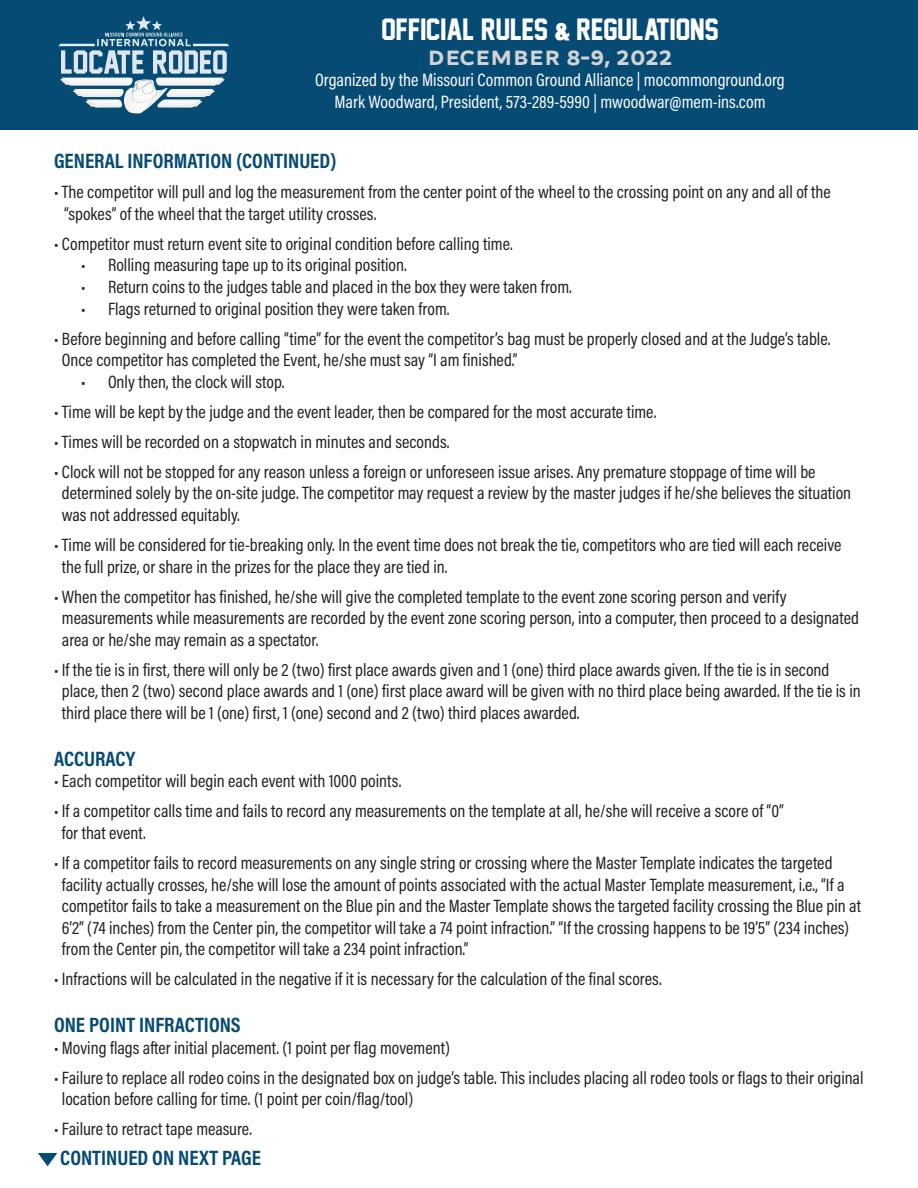
<style>
.page{position:relative;width:918px;height:1188px;background:#fff}
.page>*{position:absolute;margin:0;border:0;box-sizing:border-box;transform-origin:0 0}
.t1{font:28.05px "Jersey M54";color:#fff}
.t2{font:700 21px "Acumin Pro Cond";color:#064b74}
.t3{font:20.55px "Dallas PS Sans Reg";color:#d2d3d4}
.t4{font:18.15px/21.8px "Acumin Pro Cond";color:#fff;text-align:center}
.t5{font:18px/21.6px "Acumin Pro Cond";color:#231f20}
.s1{font-family:"GENUINE"}
</style>
<div class="page">
<div style="left:0;top:0;width:918px;height:130px;background:#064b74"></div>
<div style="left:53px;top:13px;width:183px;height:104px;background:#fff;opacity:.87"></div>
<svg style="left:38px;top:1153px;width:19px;height:13px"></svg>
<h1 class="t1" style="left:382px;top:14px;width:339px">OFFICIAL RULES <span class="s1">&amp;</span> REGULATIONS</h1>
<p class="t3" style="left:428px;top:44px;width:246px">DECEMBER 8-9, 2022</p>
<p class="t4" style="left:315px;top:69px;width:471px">Organized by the Missouri Common Ground Alliance | mocommonground.org<br>Mark Woodward, President, 573-289-5990 | mwoodwar@mem-ins.com</p>
<p class="t2" style="left:54px;top:147px;width:284px">GENERAL INFORMATION (CONTINUED)</p>
<p class="t5" style="left:64px;top:181px;width:768px;text-indent:-10px">• The competitor will pull and log the measurement from the center point of the wheel to the crossing point on any and all of the “spokes” of the wheel that the target utility crosses.</p>
<p class="t5" style="left:54px;top:232px;width:460px">• Competitor must return event site to original condition before calling time.</p>
<p class="t5" style="left:81px;top:254px;width:327px">• Rolling measuring tape up to its original position.</p>
<p class="t5" style="left:81px;top:276px;width:492px">• Return coins to the judges table and placed in the box they were taken from.</p>
<p class="t5" style="left:81px;top:297px;width:370px">• Flags returned to original position they were taken from.</p>
<p class="t5" style="left:62px;top:327px;width:770px;text-indent:-8px">• Before beginning and before calling “time” for the event the competitor’s bag must be properly closed and at the Judge’s table.<br>Once competitor has completed the Event, he/she must say “I am finished.”</p>
<p class="t5" style="left:81px;top:370px;width:205px">• Only then, the clock will stop.</p>
<p class="t5" style="left:54px;top:400px;width:604px">• Time will be kept by the judge and the event leader, then be compared for the most accurate time.</p>
<p class="t5" style="left:54px;top:430px;width:397px">• Times will be recorded on a stopwatch in minutes and seconds.</p>
<p class="t5" style="left:62px;top:460px;width:791px;text-indent:-8px">• Clock will not be stopped for any reason unless a foreign or unforeseen issue arises. Any premature stoppage of time will be determined solely by the on-site judge. The competitor may request a review by the master judges if he/she believes the situation was not addressed equitably.</p>
<p class="t5" style="left:62px;top:534px;width:781px;text-indent:-8px">• Time will be considered for tie-breaking only. In the event time does not break the tie, competitors who are tied will each receive the full prize, or share in the prizes for the place they are tied in.</p>
<p class="t5" style="left:62px;top:585px;width:799px;text-indent:-8px">• When the competitor has finished, he/she will give the completed template to the event zone scoring person and verify measurements while measurements are recorded by the event zone scoring person, into a computer, then proceed to a designated area or he/she may remain as a spectator.</p>
<p class="t5" style="left:62px;top:658px;width:801px;text-indent:-8px">• If the tie is in first, there will only be 2 (two) first place awards given and 1 (one) third place awards given. If the tie is in second place, then 2 (two) second place awards and 1 (one) first place award will be given with no third place being awarded. If the tie is in third place there will be 1 (one) first, 1 (one) second and 2 (two) third places awarded.</p>
<p class="t2" style="left:54px;top:745px;width:83px">ACCURACY</p>
<p class="t5" style="left:54px;top:770px;width:349px">• Each competitor will begin each event with 1000 points.</p>
<p class="t5" style="left:62px;top:800px;width:724px;text-indent:-8px">• If a competitor calls time and fails to record any measurements on the template at all, he/she will receive a score of “0” for that event.</p>
<p class="t5" style="left:62px;top:852px;width:801px;text-indent:-8px">• If a competitor fails to record measurements on any single string or crossing where the Master Template indicates the targeted facility actually crosses, he/she will lose the amount of points associated with the actual Master Template measurement, i.e., “If a competitor fails to take a measurement on the Blue pin and the Master Template shows the targeted facility crossing the Blue pin at 6’2” (74 inches) from the Center pin, the competitor will take a 74 point infraction.” “If the crossing happens to be 19’5” (234 inches) from the Center pin, the competitor will take a 234 point infraction.”</p>
<p class="t5" style="left:54px;top:968px;width:609px">• Infractions will be calculated in the negative if it is necessary for the calculation of the final scores.</p>
<p class="t2" style="left:54px;top:1011px;width:188px">ONE POINT INFRACTIONS</p>
<p class="t5" style="left:54px;top:1036px;width:397px">• Moving flags after initial placement. (1 point per flag movement)</p>
<p class="t5" style="left:62px;top:1066px;width:803px;text-indent:-8px">• Failure to replace all rodeo coins in the designated box on judge’s table. This includes placing all rodeo tools or flags to their original location before calling for time. (1 point per coin/flag/tool)</p>
<p class="t5" style="left:54px;top:1118px;width:200px">• Failure to retract tape measure.</p>
<p class="t2" style="left:60px;top:1144px;width:202px">CONTINUED ON NEXT PAGE</p>
</div>
